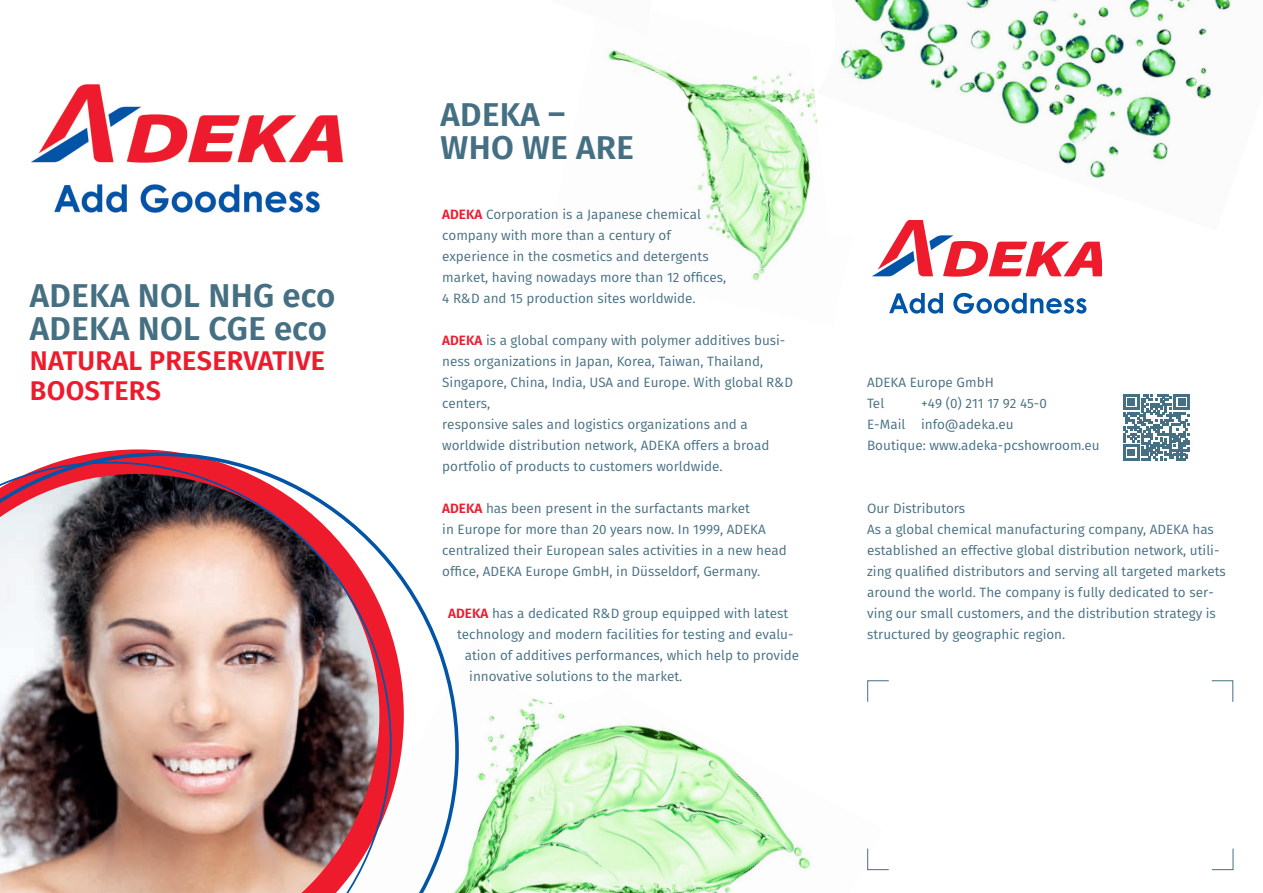
<style>
.page{position:relative;width:1263px;height:893px;background:#fff}
.page>*{position:absolute;margin:0;border:0;box-sizing:border-box;transform-origin:0 0}
.Subhead_med_rot{font:600 33px "Fira Sans";letter-spacing:.01em;color:#456f82}
.Headline{font:600 33px/33px "Fira Sans";letter-spacing:.01em;color:#456f82}
.Subhead_med_rot-2{font:600 27px "Fira Sans";letter-spacing:.01em;color:#ee1b2d}
.Copy_fließ{font:13.5px/21px "Fira Sans";color:#456f82}
.s1{font-weight:600;color:#ee1b2d}
</style>
<div class="page">
<img style="left:717px;top:231px;width:77px;height:50px">
<img style="left:459px;top:698px;width:424px;height:195px">
<img style="left:0;top:452px;width:459px;height:441px">
<img style="left:608px;top:0;width:623px;height:231px">
<svg style="left:867px;top:680px;width:22px;height:22px"></svg>
<svg style="left:1211px;top:680px;width:22px;height:22px"></svg>
<svg style="left:867px;top:848px;width:22px;height:22px"></svg>
<svg style="left:1212px;top:848px;width:21px;height:22px"></svg>
<svg style="left:1123px;top:394px;width:67px;height:67px"></svg>
<img style="left:32px;top:84px;width:311px;height:129px">
<svg style="left:889px;top:293px;width:54px;height:21px"></svg>
<svg style="left:953px;top:293px;width:133px;height:21px"></svg>
<svg style="left:872px;top:221px;width:229px;height:56px"></svg>
<p class="Subhead_med_rot" style="left:30px;top:272px;width:307px">ADEKA NOL NHG eco</p>
<p class="Subhead_med_rot" style="left:30px;top:305px;width:299px">ADEKA NOL CGE eco</p>
<p class="Subhead_med_rot-2" style="left:30px;top:341px;width:297px">NATURAL PRESERVATIVE</p>
<p class="Subhead_med_rot-2" style="left:30px;top:371px;width:133px">BOOSTERS</p>
<p class="Headline" style="left:441px;top:98px;width:195px">ADEKA –<br>WHO WE ARE</p>
<p class="Copy_fließ" style="left:442px;top:204px;width:286px"><span class="s1">ADEKA</span> Corporation is a Japanese chemical company with more than a century of experience in the cosmetics and detergents market, having nowadays more than 12 offices, 4 R&amp;D and 15 production sites worldwide.</p>
<p class="Copy_fließ" style="left:442px;top:330px;width:352px"><span class="s1">ADEKA</span> is a global company with polymer additives busi&shy;ness organizations in Japan, Korea, Taiwan, Thailand, Singapore, China, India, USA and Europe. With global R&amp;D centers,<br>responsive sales and logistics organizations and a worldwide distribution network, ADEKA offers a broad portfolio of products to customers worldwide.</p>
<p class="Copy_fließ" style="left:442px;top:498px;width:346px"><span class="s1">ADEKA</span> has been present in the surfactants market<br>in Europe for more than 20 years now. In 1999, ADEKA centralized their European sales activities in a new head</p>
<p class="Copy_fließ" style="left:442px;top:561px;width:319px">office, ADEKA Europe GmbH, in Düsseldorf, Germany.</p>
<p class="Copy_fließ" style="left:448px;top:603px;width:342px"><span class="s1">ADEKA</span> has a dedicated R&amp;D group equipped with latest</p>
<p class="Copy_fließ" style="left:457px;top:624px;width:338px">technology and modern facilities for testing and evalu-</p>
<p class="Copy_fließ" style="left:465px;top:645px;width:336px">ation of additives performances, which help to provide</p>
<p class="Copy_fließ" style="left:469px;top:666px;width:215px">innovative solutions to the market.</p>
<p class="Copy_fließ" style="left:867px;top:372px;width:128px">ADEKA Europe GmbH</p>
<p class="Copy_fließ" style="left:867px;top:393px;width:19px">Tel</p>
<p class="Copy_fließ" style="left:921px;top:393px;width:127px">+49 (0) 211 17 92 45-0</p>
<p class="Copy_fließ" style="left:867px;top:414px;width:148px">E-Mail info@adeka.eu</p>
<p class="Copy_fließ" style="left:867px;top:435px;width:234px">Boutique: www.adeka-pcshowroom.eu</p>
<p class="Copy_fließ" style="left:867px;top:498px;width:100px">Our Distributors</p>
<p class="Copy_fließ" style="left:867px;top:519px;width:360px">As a global chemical manufacturing company, ADEKA has established an effective global distribution network, utili&shy;zing qualified distributors and serving all targeted markets around the world. The company is fully dedicated to ser&shy;ving our small customers, and the distribution strategy is structured by geographic region.</p>
</div>
